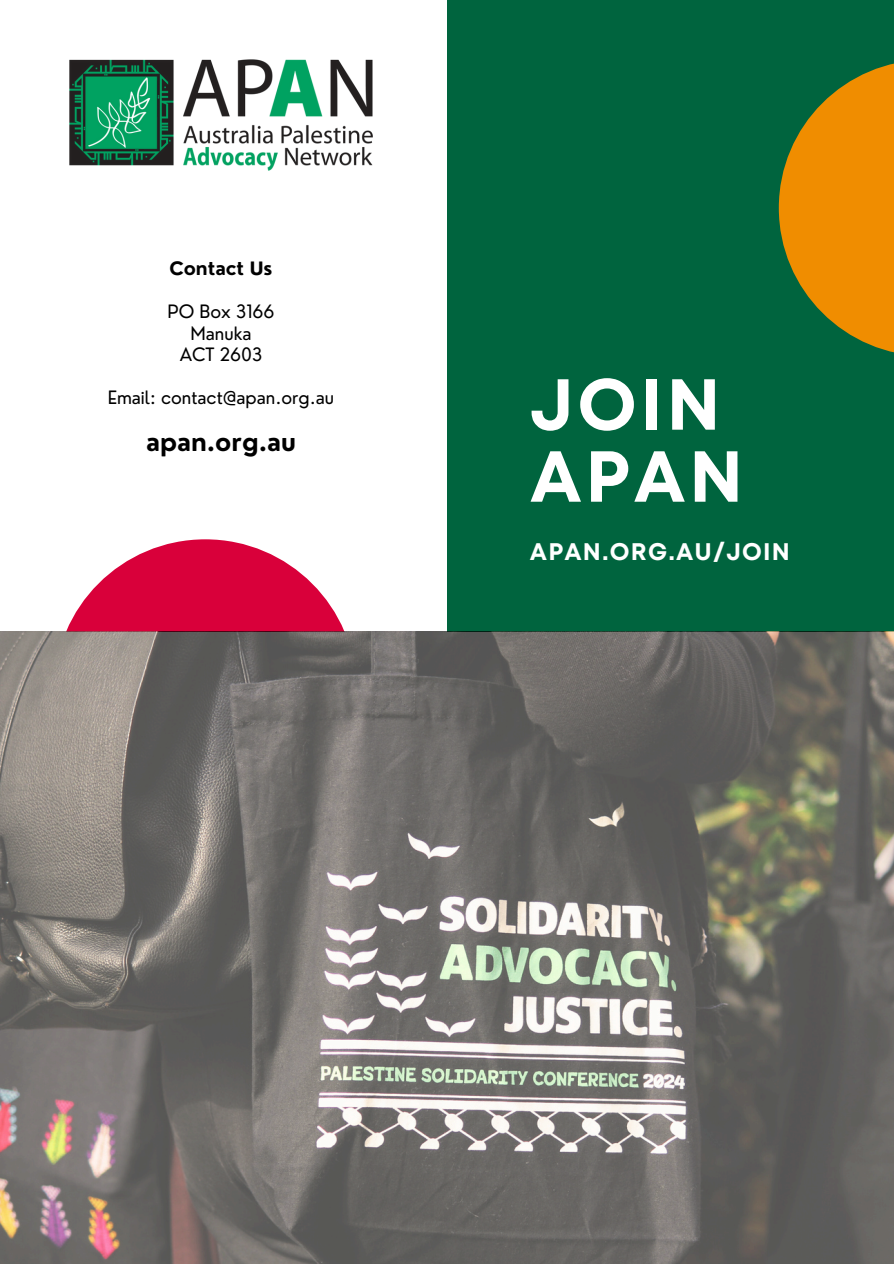
<style>
.page{position:relative;width:894px;height:1264px;background:#fff}
.page>*{position:absolute;margin:0;border:0;box-sizing:border-box;transform-origin:0 0}
.t1{font:700 72px/72px "Mont";letter-spacing:.05em;color:#fff}
.t2{font:700 24px "Mont";letter-spacing:.05em;color:#fff}
.t3{font:700 24px "Nourd";color:#000}
.t4{font:18px "Nourd";color:#000}
.t5{font:700 18px "Nourd";color:#000}
</style>
<div class="page">
<div style="left:54px;top:539px;width:302px;height:302px;background:#d9003a;border-radius:50%"></div>
<img style="left:70px;top:60px;width:302px;height:110px">
<div style="left:446px;top:0;width:447px;height:631px;background:#00643e"></div>
<svg style="left:778px;top:63px;width:115px;height:289px;fill:#f08d00"></svg>
<img style="left:0;top:631px;width:893px;height:632px">
<h4 class="t5" style="left:169px;top:257px;width:105px">Contact Us</h4>
<p class="t4" style="left:167px;top:300px;width:108px">PO Box 3166</p>
<p class="t4" style="left:190px;top:321px;width:63px">Manuka</p>
<p class="t4" style="left:180px;top:343px;width:84px">ACT 2603</p>
<p class="t4" style="left:108px;top:385px;width:228px">Email: contact@apan.org.au</p>
<h3 class="t3" style="left:146px;top:427px;width:151px">apan.org.au</h3>
<h2 class="t1" style="left:529px;top:374px;width:215px">JOIN<br>APAN</h2>
<p class="t2" style="left:529px;top:542px;width:261px">APAN.ORG.AU/JOIN</p>
</div>
